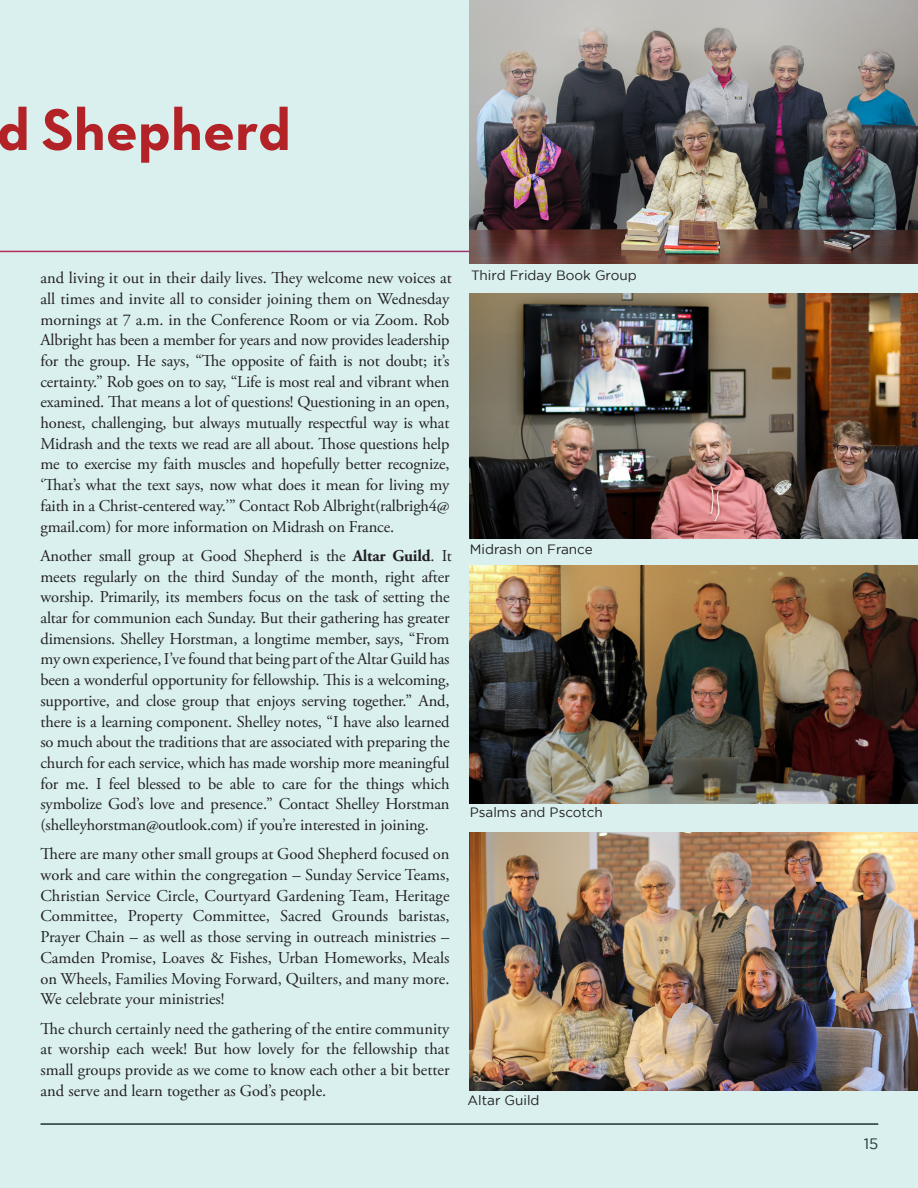
<style>
.page{position:relative;width:918px;height:1188px;background:#d9f0ef}
.page>*{position:absolute;margin:0;border:0;box-sizing:border-box;transform-origin:0 0}
.t1{font:700 60px "Neutra Text TF";color:#b22226}
.Body_type{font:16.5px/20.7px "Adobe Garamond Pro";letter-spacing:-.01em;color:#231f20}
.t2{font:15px "Gotham";color:#231f20}
.Captions{font:13.5px "Gotham";color:#231f20}
.s1{font-weight:700}
</style>
<div class="page">
<hr style="left:0;top:251px;width:918px;height:1px;background:#fff">
<img style="left:470px;top:0;width:448px;height:264px">
<img style="left:470px;top:566px;width:448px;height:237px">
<img style="left:470px;top:832px;width:448px;height:259px">
<img style="left:470px;top:293px;width:448px;height:245px">
<h1 class="t1" style="left:-3px;top:92px;width:296px">d Shepherd</h1>
<p class="Body_type" style="left:40px;top:268px;width:413px">and living it out in their daily lives. They welcome new voices at all times and invite all to consider joining them on Wednesday mornings at 7 a.m. in the Conference Room or via Zoom. Rob Albright has been a member for years and now provides leadership for the group. He says, “The opposite of faith is not doubt; it’s certainty.” Rob goes on to say, “Life is most real and vibrant when examined. That means a lot of questions! Questioning in an open, honest, challenging, but always mutually respectful way is what Midrash and the texts we read are all about. Those questions help me to exercise my faith muscles and hopefully better recognize, ‘That’s what the text says, now what does it mean for living my faith in a Christ-centered way.’” Contact Rob Albright(ralbrigh4@ gmail.com) for more information on Midrash on France.</p>
<p class="Body_type" style="left:40px;top:546px;width:413px">Another small group at Good Shepherd is the <span class="s1">Altar Guild</span>. It meets regularly on the third Sunday of the month, right after worship. Primarily, its members focus on the task of setting the altar for communion each Sunday. But their gathering has greater dimensions. Shelley Horstman, a longtime member, says, “From my own experience, I’ve found that being part of the Altar Guild has been a wonderful opportunity for fellowship. This is a welcoming, supportive, and close group that enjoys serving together.” And, there is a learning component. Shelley notes, “I have also learned so much about the traditions that are associated with preparing the church for each service, which has made worship more meaningful for me. I feel blessed to be able to care for the things which symbolize God’s love and presence.” Contact Shelley Horstman (shelleyhorstman@outlook.com) if you’re interested in joining.</p>
<p class="Body_type" style="left:40px;top:844px;width:411px;text-align:justify">There are many other small groups at Good Shepherd focused on work and care within the congregation – Sunday Service Teams, Christian Service Circle, Courtyard Gardening Team, Heritage Committee, Property Committee, Sacred Grounds baristas, Prayer Chain – as well as those serving in outreach ministries – Camden Promise, Loaves &amp; Fishes, Urban Homeworks, Meals on Wheels, Families Moving Forward, Quilters, and many more.<br>We celebrate your ministries!</p>
<p class="Body_type" style="left:40px;top:1019px;width:411px;text-align:justify">The church certainly need the gathering of the entire community at worship each week! But how lovely for the fellowship that small groups provide as we come to know each other a bit better and serve and learn together as God’s people.</p>
<p class="Captions" style="left:471px;top:268px;width:167px">Third Friday Book Group</p>
<p class="Captions" style="left:470px;top:541px;width:124px">Midrash on France</p>
<p class="Captions" style="left:470px;top:805px;width:135px">Psalms and Pscotch</p>
<p class="Captions" style="left:468px;top:1093px;width:73px">Altar Guild</p>
<p class="t2" style="left:864px;top:1136px;width:16px">15</p>
</div>
